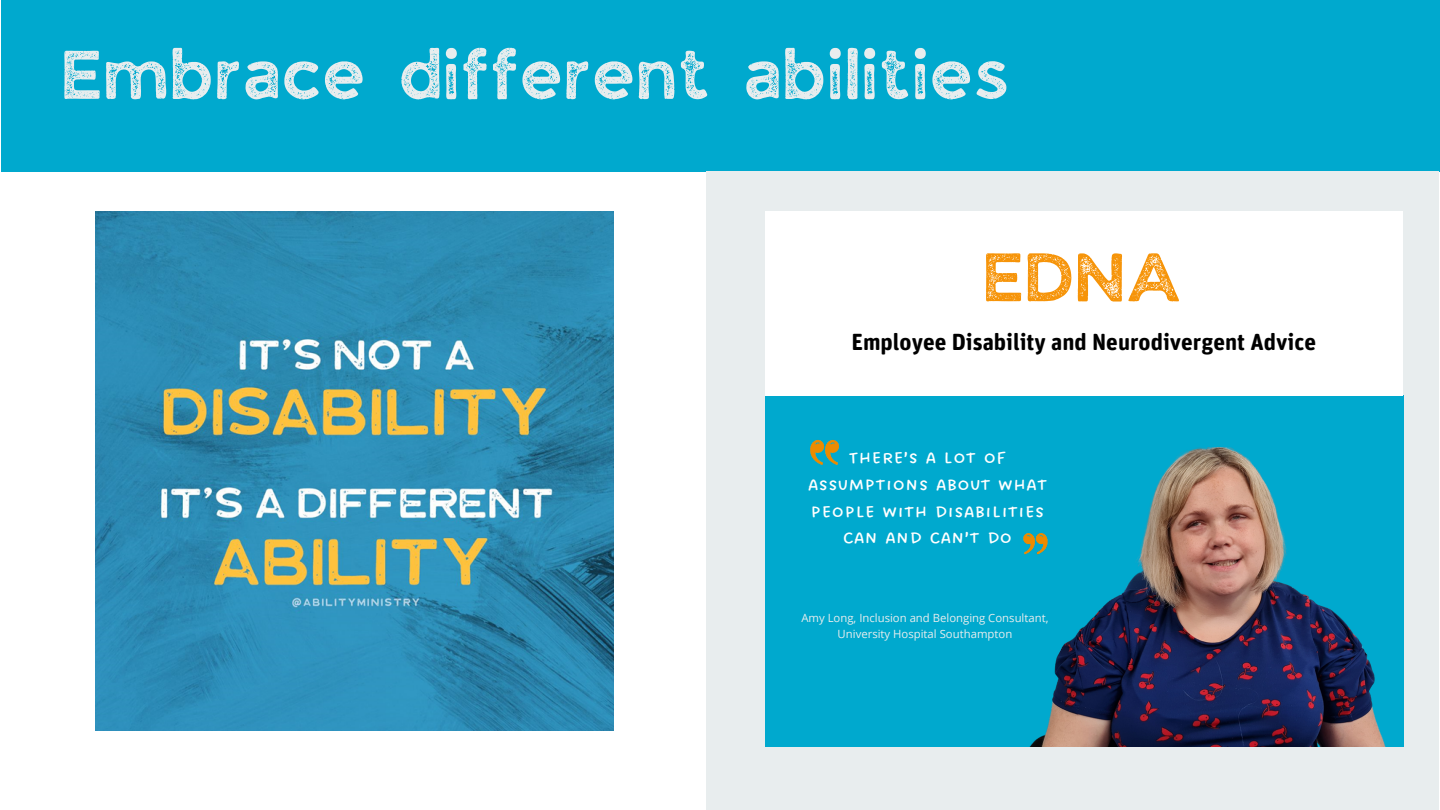
<style>
.page{position:relative;width:1440px;height:810px;background:#fff}
.page>*{position:absolute;margin:0;border:0;box-sizing:border-box;transform-origin:0 0}
.t1{font:65px "JA Jaya Giri Sans Rough";color:#e8edee}
.t2{font:64.7px "JA Jaya Giri Sans Rough";color:#f69409}
.t3{font:24.3px/26.7px "DO All Caps Regular";color:#fff;text-align:center}
.t4{font:700 23.3px "Unit Rounded OT";color:#000}
.t5{font:11.3px/15.8px "Open Sans";color:#e8edee;text-align:center}
</style>
<div class="page">
<div style="left:1px;top:0;width:1439px;height:171px;background:#00a9ce"></div>
<div style="left:707px;top:171px;width:732px;height:639px;background:#e8edee"></div>
<div style="left:766px;top:395px;width:637px;height:352px;background:#00a9ce"></div>
<div style="left:766px;top:211px;width:637px;height:184px;background:#fff"></div>
<img style="left:1029px;top:448px;width:375px;height:299px">
<img style="left:1023px;top:528px;width:28px;height:32px">
<img style="left:810px;top:439px;width:30px;height:26px">
<img style="left:95px;top:212px;width:519px;height:518px">
<h1 class="t1" style="left:64px;top:48px;width:950px">Embrace different abilities</h1>
<h2 class="t2" style="left:986px;top:251px;width:201px">EDNA</h2>
<h3 class="t4" style="left:852px;top:327px;width:466px">Employee Disability and Neurodivergent Advice</h3>
<h3 class="t3" style="left:808px;top:444px;width:241px">There’s a lot of assumptions about what people with disabilities can and can’t do</h3>
<p class="t5" style="left:801px;top:610px;width:249px">Amy Long, Inclusion and Belonging Consultant,<br>University Hospital Southampton</p>
</div>
